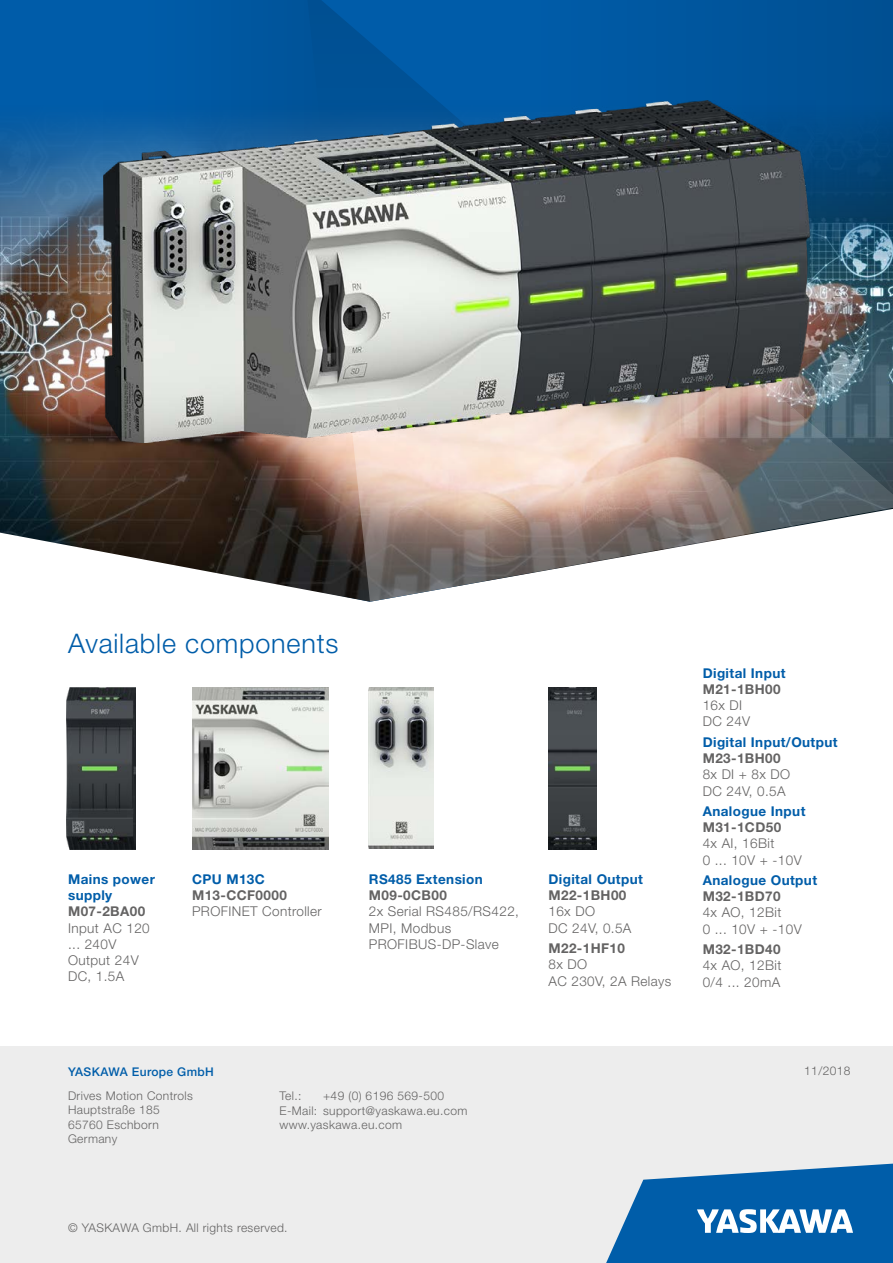
<style>
.page{position:relative;width:893px;height:1263px;background:#fff}
.page>*{position:absolute;margin:0;border:0;box-sizing:border-box;transform-origin:0 0}
.t1{font:300 27px "Helvetica Neue LT Pro";letter-spacing:.03em;color:#005da9}
.t2{font:300 13.5px/16.2px "Helvetica Neue LT Pro";letter-spacing:.03em;color:#646363}
.t3{font:700 13.5px/16.2px "Helvetica Neue LT Pro";letter-spacing:.03em;color:#005da9}
.t4{font:700 13.5px "Helvetica Neue LT Pro";letter-spacing:.03em;color:#646363}
.t5{font:300 12px/14.4px "Helvetica Neue LT Pro";letter-spacing:.03em;color:#646363}
.t6{font:500 12px "Helvetica Neue LT";letter-spacing:.03em;color:#005da9}
</style>
<div class="page">
<img style="left:0;top:14px;width:306px;height:576px">
<svg style="left:306px;top:0;width:587px;height:602px;background:#66829c"></svg>
<img style="left:103px;top:101px;width:712px;height:341px">
<img style="left:548px;top:687px;width:49px;height:162px">
<img style="left:369px;top:688px;width:65px;height:160px">
<img style="left:192px;top:688px;width:136px;height:161px">
<img style="left:66px;top:687px;width:69px;height:162px">
<div style="left:0;top:1046px;width:893px;height:217px;background:#ededed"></div>
<svg style="left:606px;top:1163px;width:287px;height:100px"></svg>
<h1 class="t1" style="left:68px;top:627px;width:272px">Available components</h1>
<p class="t3" style="left:68px;top:871px;width:89px">Mains power supply</p>
<p class="t4" style="left:68px;top:903px;width:79px">M07-2BA00</p>
<p class="t2" style="left:68px;top:919px;width:83px">Input AC 120 ... 240V<br>Output 24V<br>DC, 1.5A</p>
<p class="t3" style="left:192px;top:871px;width:74px">CPU M13C</p>
<p class="t4" style="left:192px;top:887px;width:96px">M13-CCF0000</p>
<p class="t2" style="left:192px;top:903px;width:131px">PROFINET Controller</p>
<p class="t3" style="left:369px;top:871px;width:115px">RS485 Extension</p>
<p class="t4" style="left:369px;top:887px;width:80px">M09-0CB00</p>
<p class="t2" style="left:369px;top:903px;width:152px">2x Serial RS485/RS422,<br>MPI, Modbus<br>PROFIBUS-DP-Slave</p>
<p class="t3" style="left:548px;top:871px;width:96px">Digital Output</p>
<p class="t4" style="left:548px;top:887px;width:80px">M22-1BH00</p>
<p class="t2" style="left:548px;top:903px;width:85px">16x DO<br>DC 24V, 0.5A</p>
<p class="t4" style="left:548px;top:940px;width:78px">M22-1HF10</p>
<p class="t2" style="left:548px;top:956px;width:124px">8x DO<br>AC 230V, 2A Relays</p>
<p class="t6" style="left:68px;top:1064px;width:147px">YASKAWA Europe GmbH</p>
<p class="t5" style="left:68px;top:1088px;width:126px">Drives Motion Controls<br>Hauptstraße 185<br>65760 Eschborn<br>Germany</p>
<p class="t5" style="left:280px;top:1089px;width:23px">Tel.:</p>
<p class="t5" style="left:280px;top:1089px;width:189px;text-indent:44px">+49 (0) 6196 569-500<br>E-Mail: support@yaskawa.eu.com www.yaskawa.eu.com</p>
<p class="t5" style="left:68px;top:1220px;width:221px">© YASKAWA GmbH. All rights reserved.</p>
<p class="t3" style="left:703px;top:664px;width:84px">Digital Input</p>
<p class="t4" style="left:703px;top:681px;width:80px">M21-1BH00</p>
<p class="t2" style="left:703px;top:697px;width:49px">16x DI<br>DC 24V</p>
<p class="t3" style="left:703px;top:734px;width:136px">Digital Input/Output</p>
<p class="t4" style="left:703px;top:750px;width:80px">M23-1BH00</p>
<p class="t2" style="left:703px;top:766px;width:89px">8x DI + 8x DO<br>DC 24V, 0.5A</p>
<p class="t3" style="left:703px;top:803px;width:104px">Analogue Input</p>
<p class="t4" style="left:703px;top:819px;width:80px">M31-1CD50</p>
<p class="t2" style="left:703px;top:835px;width:100px">4x AI, 16Bit<br>0 ... 10V + -10V</p>
<p class="t3" style="left:703px;top:872px;width:116px">Analogue Output</p>
<p class="t4" style="left:703px;top:888px;width:80px">M32-1BD70</p>
<p class="t2" style="left:703px;top:904px;width:100px">4x AO, 12Bit<br>0 ... 10V + -10V</p>
<p class="t4" style="left:703px;top:941px;width:80px">M32-1BD40</p>
<p class="t2" style="left:703px;top:957px;width:80px">4x AO, 12Bit<br>0/4 ... 20mA</p>
<p class="t5" style="left:804px;top:1063px;width:48px">11/2018</p>
</div>
